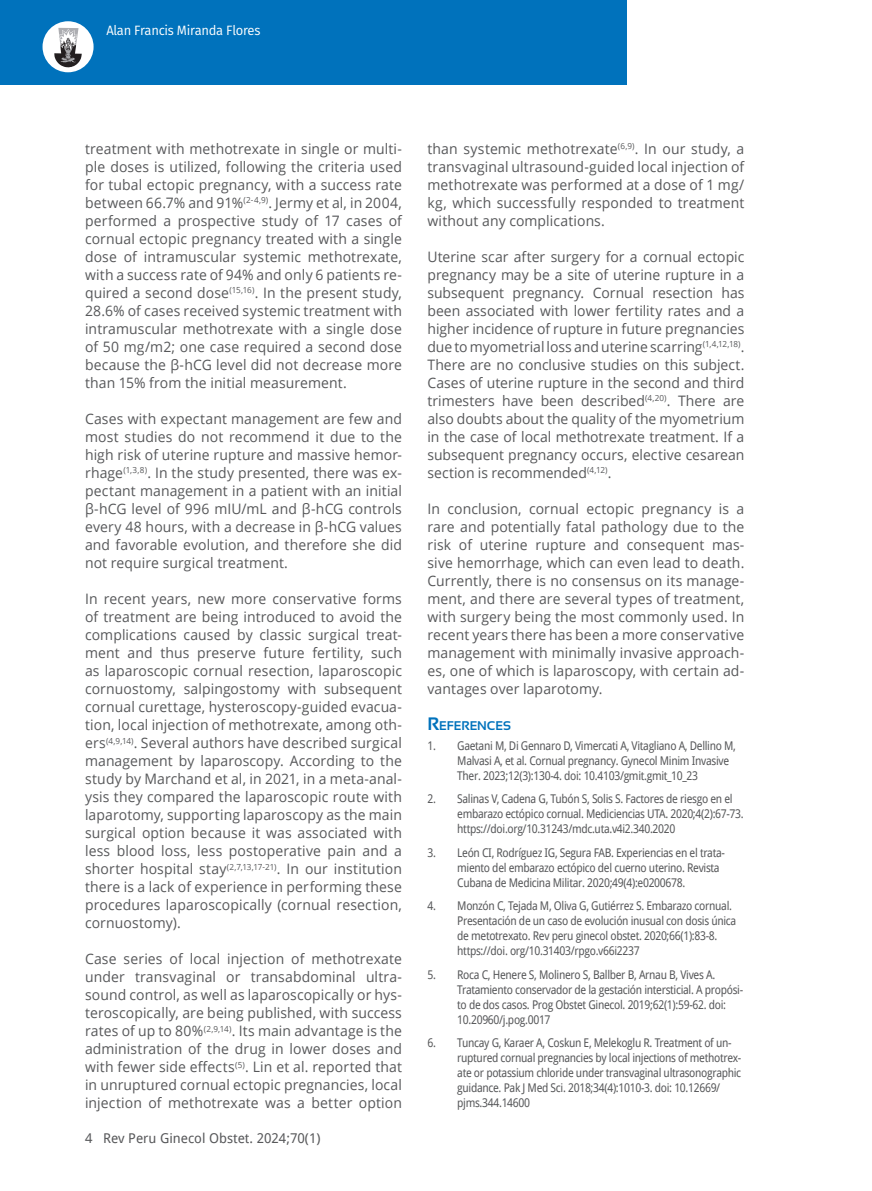
<style>
.page{position:relative;width:872px;height:1191px;background:#fff}
.page>*{position:absolute;margin:0;border:0;box-sizing:border-box;transform-origin:0 0}
.t1{font:14.4px/18px "Open Sans";letter-spacing:.005em;color:#57585a;text-align:justify}
.t2{font:13.5px "Droid Sans";color:#57585a}
.t3{font:13.5px "Fira Sans";letter-spacing:-.02em;color:#fff;scale:.96 1}
.t4{font:700 12.6px "Sansation";color:#0072bc}
.t5{font:12px/15px "Droid Sans";letter-spacing:-.03em;color:#57585a;scale:.9 1}
.s1{font-size:18px}
</style>
<div class="page">
<div style="left:0;top:0;width:626px;height:85px;background:#0072bc"></div>
<div style="left:43px;top:21px;width:51px;height:51px;background:#fff;border-radius:50%"></div>
<svg style="left:54px;top:28px;width:28px;height:40px"></svg>
<p class="t3" style="left:106px;top:20px;width:162px">Alan Francis Miranda Flores</p>
<p class="t1" style="left:85px;top:139px;width:318px">treatment with methotrexate in single or multi&shy;ple doses is utilized, following the criteria used for tubal ectopic pregnancy, with a success rate between 66.7% and 91%<sup>(2-4,9)</sup>. Jermy et al, in 2004, performed a prospective study of 17 cases of cornual ectopic pregnancy treated with a single dose of intramuscular systemic methotrexate, with a success rate of 94% and only 6 patients re&shy;quired a second dose<sup>(15,16)</sup>. In the present study, 28.6% of cases received systemic treatment with intramuscular methotrexate with a single dose of 50 mg/m2; one case required a second dose because the β-hCG level did not decrease more than 15% from the initial measurement.</p>
<p class="t1" style="left:85px;top:409px;width:318px">Cases with expectant management are few and most studies do not recommend it due to the high risk of uterine rupture and massive hemor&shy;rhage<sup>(1,3,8)</sup>. In the study presented, there was ex&shy;pectant management in a patient with an initial β-hCG level of 996 mIU/mL and β-hCG controls every 48 hours, with a decrease in β-hCG values and favorable evolution, and therefore she did not require surgical treatment.</p>
<p class="t1" style="left:85px;top:589px;width:318px">In recent years, new more conservative forms of treatment are being introduced to avoid the complications caused by classic surgical treat&shy;ment and thus preserve future fertility, such as laparoscopic cornual resection, laparoscopic cornuostomy, salpingostomy with subsequent cornual curettage, hysteroscopy-guided evacua&shy;tion, local injection of methotrexate, among oth&shy;ers<sup>(4,9,14)</sup>. Several authors have described surgical management by laparoscopy. According to the study by Marchand et al, in 2021, in a meta-anal&shy;ysis they compared the laparoscopic route with laparotomy, supporting laparoscopy as the main surgical option because it was associated with less blood loss, less postoperative pain and a shorter hospital stay<sup>(2,7,13,17-21)</sup>. In our institution there is a lack of experience in performing these procedures laparoscopically (cornual resection, cornuostomy).</p>
<p class="t1" style="left:85px;top:949px;width:318px">Case series of local injection of methotrexate under transvaginal or transabdominal ultra&shy;sound control, as well as laparoscopically or hys&shy;teroscopically, are being published, with success rates of up to 80%<sup>(2,9,14)</sup>. Its main advantage is the administration of the drug in lower doses and with fewer side effects<sup>(5)</sup>. Lin et al. reported that in unruptured cornual ectopic pregnancies, local injection of methotrexate was a better option</p>
<p class="t2" style="left:85px;top:1128px;width:237px">4 Rev Peru Ginecol Obstet. 2024;70(1)</p>
<p class="t1" style="left:427px;top:139px;width:318px">than systemic methotrexate<sup>(6,9)</sup>. In our study, a transvaginal ultrasound-guided local injection of methotrexate was performed at a dose of 1 mg/ kg, which successfully responded to treatment without any complications.</p>
<p class="t1" style="left:427px;top:247px;width:318px">Uterine scar after surgery for a cornual ectopic pregnancy may be a site of uterine rupture in a subsequent pregnancy. Cornual resection has been associated with lower fertility rates and a higher incidence of rupture in future pregnancies due to myometrial loss and uterine scarring<sup>(1,4,12,18)</sup>.<br>There are no conclusive studies on this subject.<br>Cases of uterine rupture in the second and third trimesters have been described<sup>(4,20)</sup>. There are also doubts about the quality of the myometrium in the case of local methotrexate treatment. If a subsequent pregnancy occurs, elective cesarean section is recommended<sup>(4,12)</sup>.</p>
<p class="t1" style="left:427px;top:499px;width:318px">In conclusion, cornual ectopic pregnancy is a rare and potentially fatal pathology due to the risk of uterine rupture and consequent mas&shy;sive hemorrhage, which can even lead to death.<br>Currently, there is no consensus on its manage&shy;ment, and there are several types of treatment, with surgery being the most commonly used. In recent years there has been a more conservative management with minimally invasive approach&shy;es, one of which is laparoscopy, with certain ad&shy;vantages over laparotomy.</p>
<p class="t4" style="left:427px;top:719px;width:85px"><span class="s1">R</span>EFERENCES</p>
<p class="t5" style="left:457px;top:737px;width:311px;text-indent:-30px">1. Gaetani M, Di Gennaro D, Vimercati A, Vitagliano A, Dellino M,<br>Malvasi A, et al. Cornual pregnancy. Gynecol Minim Invasive<br>Ther. 2023;12(3):130-4. doi: 10.4103/gmit.gmit_10_23</p>
<p class="t5" style="left:457px;top:791px;width:320px;text-indent:-30px">2. Salinas V, Cadena G, Tubón S, Solis S. Factores de riesgo en el embarazo ectópico cornual. Mediciencias UTA. 2020;4(2):67-73. https://doi.org/10.31243/mdc.uta.v4i2.340.2020</p>
<p class="t5" style="left:457px;top:844px;width:299px;text-indent:-30px">3. León CI, Rodríguez IG, Segura FAB. Experiencias en el trata&shy;miento del embarazo ectópico del cuerno uterino. Revista<br>Cubana de Medicina Militar. 2020;49(4):e0200678.</p>
<p class="t5" style="left:457px;top:898px;width:311px;text-indent:-30px">4. Monzón C, Tejada M, Oliva G, Gutiérrez S. Embarazo cornual.<br>Presentación de un caso de evolución inusual con dosis única de metotrexato. Rev peru ginecol obstet. 2020;66(1):83-8. https://doi. org/10.31403/rpgo.v66i2237</p>
<p class="t5" style="left:457px;top:966px;width:319px;text-indent:-30px">5. Roca C, Henere S, Molinero S, Ballber B, Arnau B, Vives A.<br>Tratamiento conservador de la gestación intersticial. A propósi&shy;to de dos casos. Prog Obstet Ginecol. 2019;62(1):59-62. doi:<br>10.20960/j.pog.0017</p>
<p class="t5" style="left:457px;top:1035px;width:317px;text-indent:-30px">6. Tuncay G, Karaer A, Coskun E, Melekoglu R. Treatment of un&shy;ruptured cornual pregnancies by local injections of methotrex&shy;ate or potassium chloride under transvaginal ultrasonographic guidance. Pak J Med Sci. 2018;34(4):1010-3. doi: 10.12669/ pjms.344.14600</p>
</div>
